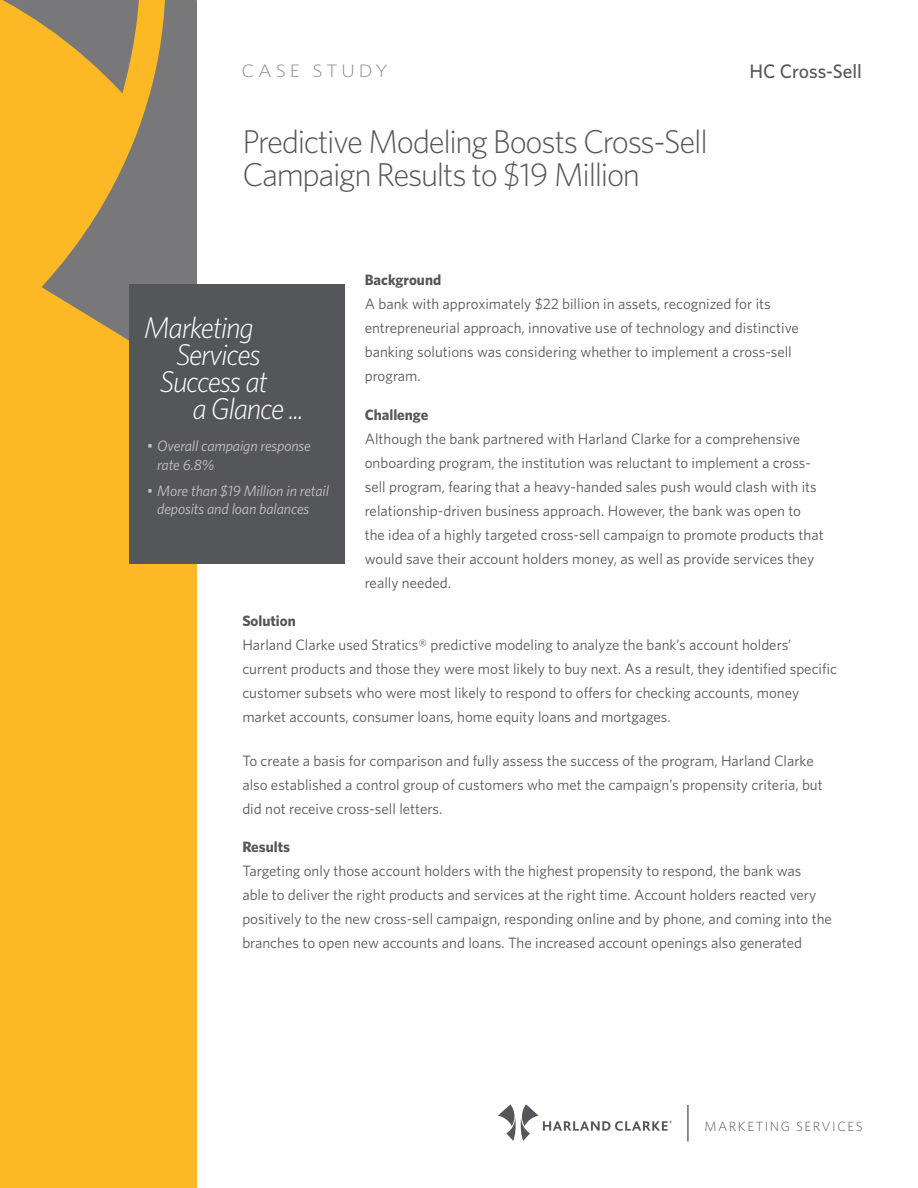
<style>
.page{position:relative;width:918px;height:1188px;background:#fff}
.page>*{position:absolute;margin:0;border:0;box-sizing:border-box;transform-origin:0 0}
.t1{font:300 33px/33px "Whitney";letter-spacing:-.04em;color:#55565a}
.t2{font:italic 300 30px "Whitney";letter-spacing:-.04em;color:#fff}
.t3{font:500 19.5px "Whitney";color:#55565a}
.t4{font:300 18px "Whitney";letter-spacing:.2em;color:#8d8b8d;scale:1.1 1}
.t5{font:15px/24px "Whitney";color:#55565a}
.t6{font:italic 15px/18.8px "Whitney";letter-spacing:-.01em;color:#c7c3c4}
.t7{font:700 15px "Whitney";color:#55565a}
.t8{font:300 13.35px "Whitney";letter-spacing:.115em;color:#55565a}
</style>
<div class="page">
<div style="left:0;top:0;width:197px;height:1188px;background:#fcb825"></div>
<svg style="left:41px;top:0;width:156px;height:341px;fill:#787779"></svg>
<svg style="left:2px;top:0;width:146px;height:93px"></svg>
<svg style="left:498px;top:1104px;width:174px;height:37px"></svg>
<hr style="left:688px;top:1105px;width:1px;height:37px;background:#231f20">
<div style="left:129px;top:284px;width:216px;height:280px;background:#55565a"></div>
<p class="t4" style="left:242px;top:59px;width:134px">CASE STUDY</p>
<h1 class="t1" style="left:242px;top:124px;width:467px">Predictive Modeling Boosts Cross-Sell<br>Campaign Results to $19 Million</h1>
<h3 class="t3" style="left:750px;top:58px;width:114px">HC Cross-Sell</h3>
<h2 class="t2" style="left:144px;top:308px;width:112px">Marketing</h2>
<h2 class="t2" style="left:176px;top:335px;width:86px">Services</h2>
<h2 class="t2" style="left:160px;top:362px;width:109px">Success at</h2>
<h2 class="t2" style="left:192px;top:389px;width:113px">a Glance ...</h2>
<p class="t6" style="left:157px;top:436px;width:155px;text-indent:-10px">• Overall campaign response rate 6.8%</p>
<p class="t6" style="left:157px;top:481px;width:173px;text-indent:-10px">• More than $19 Million in retail deposits and loan balances</p>
<p class="t7" style="left:365px;top:270px;width:78px">Background</p>
<p class="t5" style="left:365px;top:292px;width:436px">A bank with approximately $22 billion in assets, recognized for its entrepreneurial approach, innovative use of technology and distinctive banking solutions was considering whether to implement a cross-sell program.</p>
<p class="t7" style="left:365px;top:404px;width:65px">Challenge</p>
<p class="t5" style="left:365px;top:426px;width:460px">Although the bank partnered with Harland Clarke for a comprehensive onboarding program, the institution was reluctant to implement a cross&shy;sell program, fearing that a heavy-handed sales push would clash with its relationship-driven business approach. However, the bank was open to the idea of a highly targeted cross-sell campaign to promote products that would save their account holders money, as well as provide services they really needed.</p>
<p class="t7" style="left:242px;top:611px;width:55px">Solution</p>
<p class="t5" style="left:242px;top:632px;width:596px">Harland Clarke used Stratics® predictive modeling to analyze the bank’s account holders’ current products and those they were most likely to buy next. As a result, they identified specific customer subsets who were most likely to respond to offers for checking accounts, money market accounts, consumer loans, home equity loans and mortgages.</p>
<p class="t5" style="left:242px;top:749px;width:582px">To create a basis for comparison and fully assess the success of the program, Harland Clarke also established a control group of customers who met the campaign’s propensity criteria, but did not receive cross-sell letters.</p>
<p class="t7" style="left:242px;top:837px;width:49px">Results</p>
<p class="t5" style="left:242px;top:859px;width:591px">Targeting only those account holders with the highest propensity to respond, the bank was<br>able to deliver the right products and services at the right time. Account holders reacted very positively to the new cross-sell campaign, responding online and by phone, and coming into the branches to open new accounts and loans. The increased account openings also generated</p>
<p class="t8" style="left:704px;top:1118px;width:160px">MARKETING SERVICES</p>
</div>
